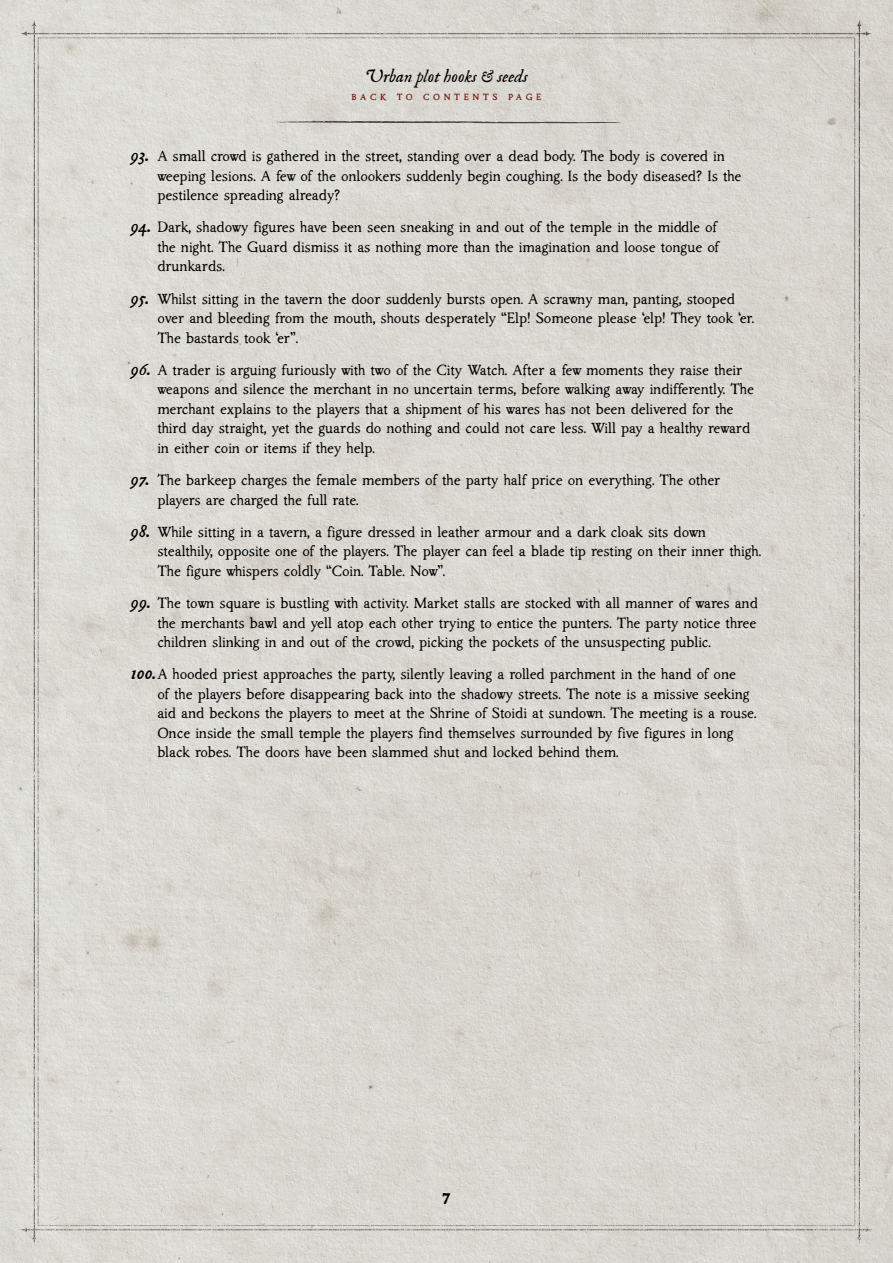
<style>
.page{position:relative;width:893px;height:1263px;background:#fff}
.page>*{position:absolute;margin:0;border:0;box-sizing:border-box;transform-origin:0 0}
.t1{font:18px "IM FELL English PRO Italic";color:#000}
.t2{font:700 16.5px "Folklore";color:#000}
.t3{font:300 15px/19.5px "Folklore";letter-spacing:-.01em;color:#000}
.t4{font:9px "Folklore";letter-spacing:.4em;color:#771e13}
.s1{font-family:"IM FELL DW Pica Italic";font-weight:400;font-size:18px}
</style>
<div class="page">
<img style="left:0;top:0;width:893px;height:1263px">
<svg style="left:272px;top:121px;width:349px;height:2px"></svg>
<p class="t1" style="left:365px;top:66px;width:165px">Urban plot hooks &amp; seeds</p>
<p class="t4" style="left:351px;top:91px;width:192px">BACK TO CONTENTS PAGE</p>
<p class="t3" style="left:157px;top:147px;width:586px;text-indent:-27px"><span class="s1">93.</span> A small crowd is gathered in the street, standing over a dead body. The body is covered in weeping lesions. A few of the onlookers suddenly begin coughing. Is the body diseased? Is the pestilence spreading already?</p>
<p class="t3" style="left:157px;top:218px;width:563px;text-indent:-27px"><span class="s1">94.</span> Dark, shadowy figures have been seen sneaking in and out of the temple in the middle of the night. The Guard dismiss it as nothing more than the imagination and loose tongue of drunkards.</p>
<p class="t3" style="left:157px;top:289px;width:598px;text-indent:-27px"><span class="s1">95.</span> Whilst sitting in the tavern the door suddenly bursts open. A scrawny man, panting, stooped over and bleeding from the mouth, shouts desperately “Elp! Someone please ‘elp! They took ‘er.<br>The bastards took ‘er”.</p>
<p class="t3" style="left:157px;top:361px;width:598px;text-indent:-27px"><span class="s1">96.</span> A trader is arguing furiously with two of the City Watch. After a few moments they raise their weapons and silence the merchant in no uncertain terms, before walking away indifferently. The merchant explains to the players that a shipment of his wares has not been delivered for the third day straight, yet the guards do nothing and could not care less. Will pay a healthy reward in either coin or items if they help.</p>
<p class="t3" style="left:157px;top:471px;width:565px;text-indent:-27px"><span class="s1">97.</span> The barkeep charges the female members of the party half price on everything. The other players are charged the full rate.</p>
<p class="t3" style="left:157px;top:523px;width:605px;text-indent:-27px"><span class="s1">98.</span> While sitting in a tavern, a figure dressed in leather armour and a dark cloak sits down stealthily, opposite one of the players. The player can feel a blade tip resting on their inner thigh.<br>The figure whispers coldly “Coin. Table. Now”.</p>
<p class="t3" style="left:157px;top:594px;width:602px;text-align:justify;text-indent:-27px"><span class="s1">99.</span> The town square is bustling with activity. Market stalls are stocked with all manner of wares and the merchants bawl and yell atop each other trying to entice the punters. The party notice three children slinking in and out of the crowd, picking the pockets of the unsuspecting public.</p>
<p class="t3" style="left:157px;top:665px;width:601px;text-indent:-27px"><span class="s1">100.</span>A hooded priest approaches the party, silently leaving a rolled parchment in the hand of one<br>of the players before disappearing back into the shadowy streets. The note is a missive seeking aid and beckons the players to meet at the Shrine of Stoidi at sundown. The meeting is a rouse.<br>Once inside the small temple the players find themselves surrounded by five figures in long black robes. The doors have been slammed shut and locked behind them.</p>
<p class="t2" style="left:442px;top:1188px;width:10px">7</p>
</div>
